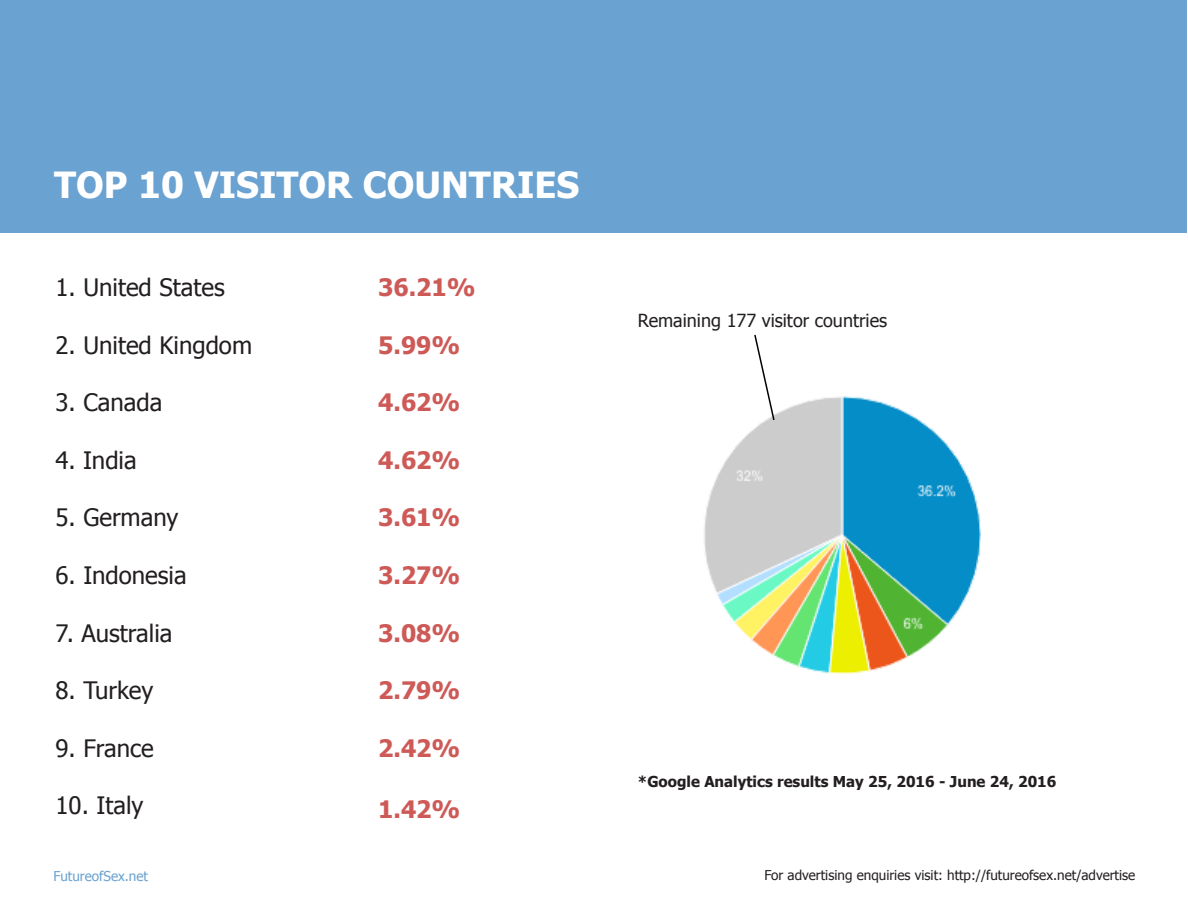
<style>
.page{position:relative;width:1188px;height:918px;background:#fff}
.page>*{position:absolute;margin:0;border:0;box-sizing:border-box;transform-origin:0 0}
.t1{font:700 36px "Tahoma";color:#fff}
.t2{font:24px "Tahoma";color:#231f20}
.t3{font:700 24px "Tahoma";color:#cd5a57}
.t4{font:18px "Tahoma";color:#231f20}
.t5{font:700 15px "Tahoma";color:#231f20}
.t6{font:13.5px "Tahoma";color:#231f20}
.t7{font:13.5px "Tahoma";color:#6aa2d1}
</style>
<div class="page">
<div style="left:1px;top:0;width:1186px;height:233px;background:#6aa2d1"></div>
<img style="left:704px;top:396px;width:277px;height:278px">
<svg style="left:753px;top:334px;width:23px;height:88px"></svg>
<p class="t1" style="left:54px;top:160px;width:527px">TOP 10 VISITOR COUNTRIES</p>
<p class="t2" style="left:56px;top:271px;width:171px">1. United States</p>
<p class="t2" style="left:56px;top:329px;width:198px">2. United Kingdom</p>
<p class="t2" style="left:56px;top:386px;width:108px">3. Canada</p>
<p class="t2" style="left:56px;top:444px;width:83px">4. India</p>
<p class="t2" style="left:56px;top:502px;width:125px">5. Germany</p>
<p class="t2" style="left:56px;top:559px;width:133px">6. Indonesia</p>
<p class="t2" style="left:56px;top:617px;width:118px">7. Australia</p>
<p class="t2" style="left:56px;top:674px;width:100px">8. Turkey</p>
<p class="t2" style="left:56px;top:732px;width:100px">9. France</p>
<p class="t2" style="left:56px;top:790px;width:90px">10. Italy</p>
<p class="t3" style="left:378px;top:271px;width:99px">36.21%</p>
<p class="t3" style="left:378px;top:328px;width:84px">5.99%</p>
<p class="t3" style="left:378px;top:386px;width:84px">4.62%</p>
<p class="t3" style="left:378px;top:443px;width:84px">4.62%</p>
<p class="t3" style="left:378px;top:501px;width:84px">3.61%</p>
<p class="t3" style="left:378px;top:559px;width:84px">3.27%</p>
<p class="t3" style="left:378px;top:616px;width:84px">3.08%</p>
<p class="t3" style="left:378px;top:674px;width:84px">2.79%</p>
<p class="t3" style="left:378px;top:731px;width:84px">2.42%</p>
<p class="t3" style="left:378px;top:793px;width:84px">1.42%</p>
<p class="t4" style="left:638px;top:308px;width:251px">Remaining 177 visitor countries</p>
<p class="t5" style="left:638px;top:771px;width:420px">*Google Analytics results May 25, 2016 - June 24, 2016</p>
<p class="t7" style="left:53px;top:867px;width:96px">FutureofSex.net</p>
<p class="t6" style="left:765px;top:866px;width:372px">For advertising enquiries visit: http://futureofsex.net/advertise</p>
</div>
